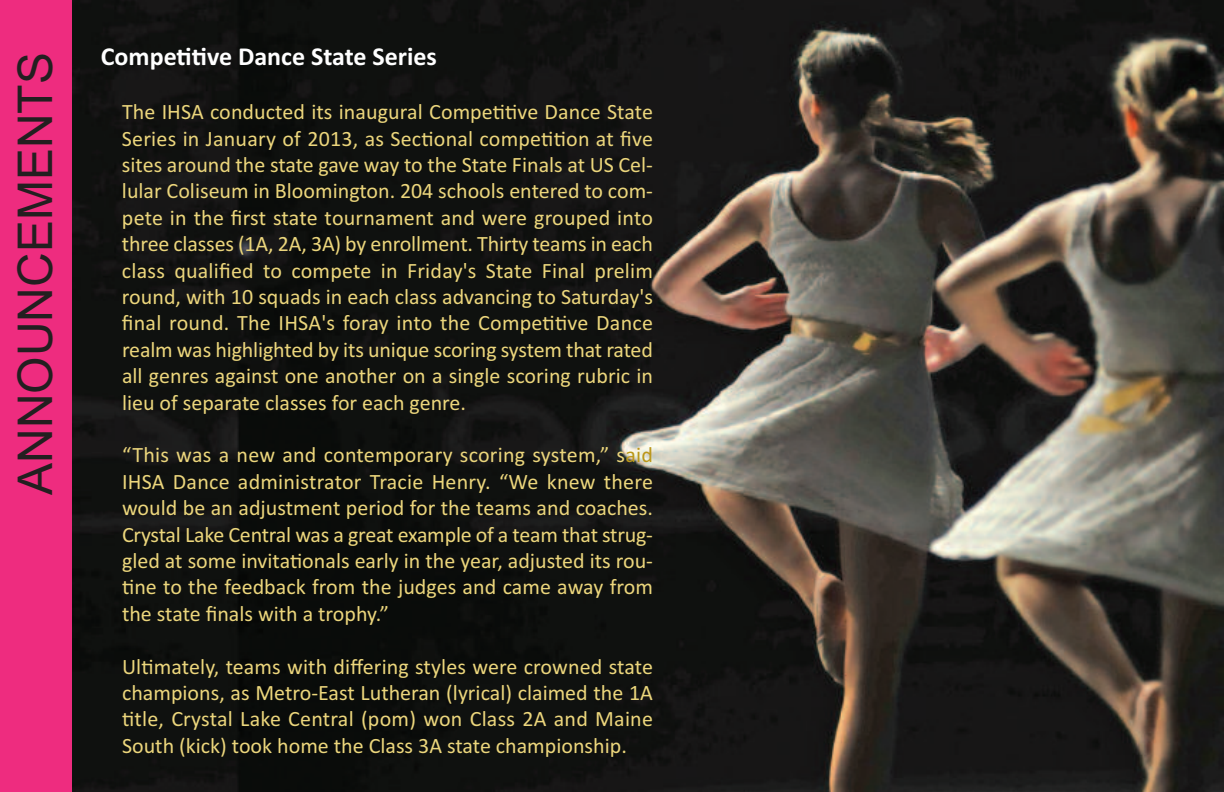
<style>
.page{position:relative;width:1224px;height:792px;background:#fff}
.page>*{position:absolute;margin:0;border:0;box-sizing:border-box;transform-origin:0 0}
.t1{font:48px "Arial";color:#231f20}
.t2{font:700 26px "Calibri";color:#fff}
.t3{font:22px/26.4px "Calibri";color:#ecd67c;text-align:justify}
.s1{color:#ba9719}
</style>
<div class="page">
<img style="left:72px;top:0;width:1151px;height:792px">
<div style="left:0;top:0;width:72px;height:792px;background:#ee2c7f"></div>
<h1 class="t1" style="left:7px;top:495px;width:444px;rotate:-90deg">ANNOUNCEMENTS</h1>
<p class="t2" style="left:101px;top:40px;width:338px">Competitive Dance State Series</p>
<p class="t3" style="left:122px;top:98px;width:533px">The IHSA conducted its inaugural Competitive Dance State Series in January of 2013, as Sectional competition at five sites around the state gave way to the State Finals at US Cel&shy;lular Coliseum in Bloomington. 204 schools entered to com&shy;pete in the first state tournament and were grouped into three classes (1A, 2A, 3A) by enrollment. Thirty teams in each class qualified to compete in Friday's State Final prelim round, with 10 squads in each class advancing to Saturday's final round. The IHSA's foray into the Competitive Dance realm was highlighted by its unique scoring system that rated all genres against one another on a single scoring rubric in lieu of separate classes for each genre.</p>
<p class="t3" style="left:122px;top:442px;width:533px">“This was a new and contemporary scoring system,” s<span class="s1">aid </span>IHSA Dance administrator Tracie Henry. “We knew there would be an adjustment period for the teams and coaches.<br>Crystal Lake Central was a great example of a team that strug&shy;gled at some invitationals early in the year, adjusted its rou&shy;tine to the feedback from the judges and came away from the state finals with a trophy.”</p>
<p class="t3" style="left:122px;top:653px;width:533px">Ultimately, teams with differing styles were crowned state champions, as Metro-East Lutheran (lyrical) claimed the 1A title, Crystal Lake Central (pom) won Class 2A and Maine South (kick) took home the Class 3A state championship.</p>
</div>
